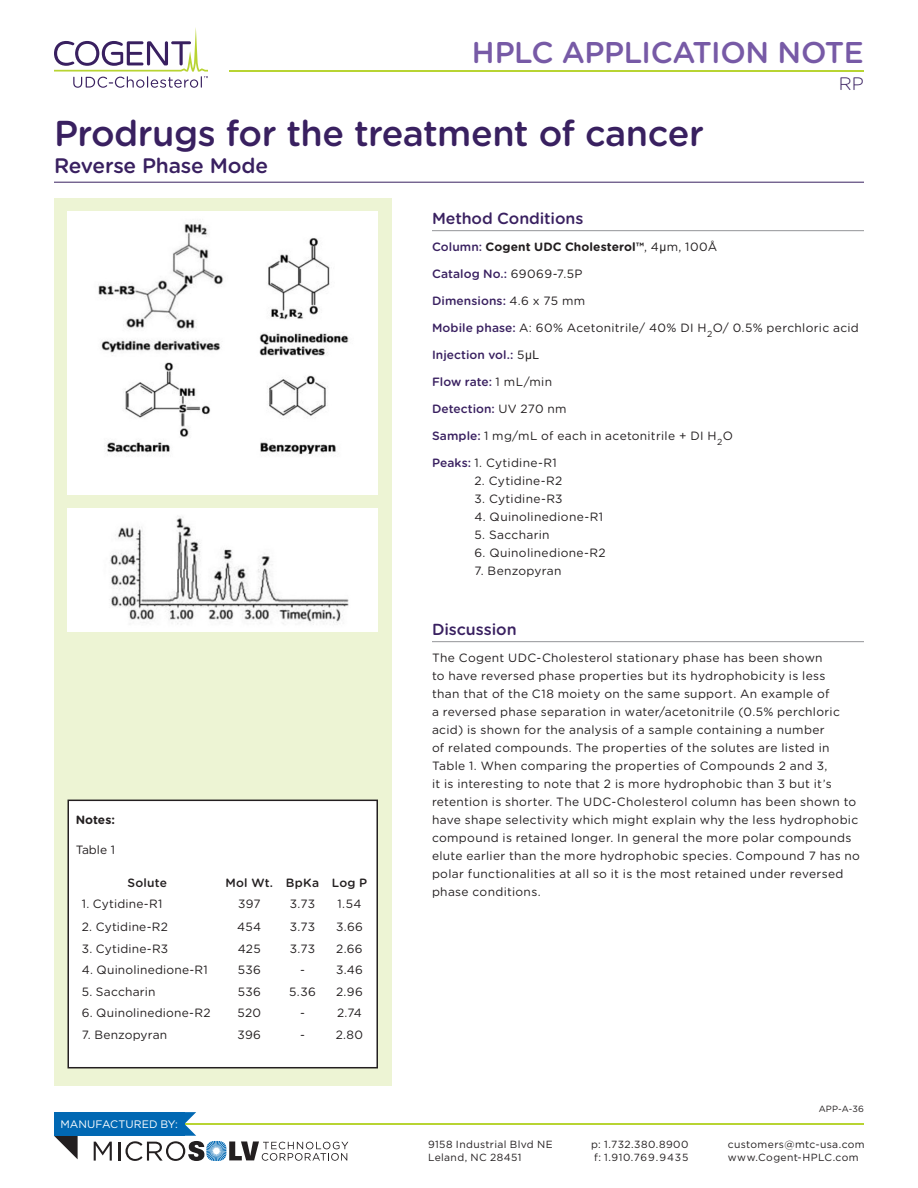
<style>
.page{position:relative;width:918px;height:1188px;background:#fff}
.page>*{position:absolute;margin:0;border:0;box-sizing:border-box;transform-origin:0 0}
.section_head{font:500 36px "Gotham Rounded";letter-spacing:-.015em;color:#392060}
.t1{font:500 30px "Gotham Rounded";letter-spacing:-.015em;color:#775aa6}
.section_subhead{font:500 21px "Gotham Rounded";letter-spacing:-.015em;color:#392060}
.t2{font:300 18px "Gotham Rounded";color:#392060}
.content_subhead-rule{font:500 16.05px "Gotham Rounded";letter-spacing:-.005em;color:#392060}
.content{font:12px/18px "Gotham Rounded";letter-spacing:.025em;color:#231f20}
.content-2{font:500 12px "Gotham Rounded";letter-spacing:.005em;color:#392060}
.content-3{font:700 12px "Gotham Rounded";letter-spacing:.005em;color:#231f20}
.t3{font:500 12px "Gotham Rounded";letter-spacing:.015em;color:#231f20}
.t4{font:10.8px "Gotham";color:#fff}
.t5{font:10.35px/12.5px "Gotham";letter-spacing:.035em;color:#231f20}
.t6{font:9px "Gotham Rounded";color:#231f20}
.s1{font-weight:500;color:#392060}
.s2{font-weight:400}
.s3{font-family:"Arial";font-weight:400}
.s4{font-weight:400;color:#231f20}
.s5{font-family:"Arial";font-weight:400;color:#231f20}
</style>
<div class="page">
<hr style="left:159px;top:1123px;width:705px;height:2px;background:#b8d432">
<hr style="left:229px;top:70px;width:635px;height:2px;background:#b8d432">
<svg style="left:54px;top:1136px;width:24px;height:23px"></svg>
<div style="left:54px;top:1112px;width:130px;height:24px;background:#0168b3"></div>
<svg style="left:94px;top:1142px;width:18px;height:19px"></svg>
<svg style="left:118px;top:1112px;width:230px;height:49px"></svg>
<div style="left:54px;top:198px;width:338px;height:887px;background:#edf4d4"></div>
<div style="left:67px;top:508px;width:311px;height:124px;background:#fff"></div>
<img style="left:109px;top:516px;width:240px;height:109px">
<svg style="left:54px;top:28px;width:154px;height:60px"></svg>
<hr style="left:54px;top:182px;width:810px;height:1px;background:#392060">
<hr style="left:432px;top:230px;width:432px;height:1px;background:#939598">
<hr style="left:432px;top:641px;width:432px;height:1px;background:#939598">
<div style="left:67px;top:212px;width:311px;height:283px;background:#fff"></div>
<img style="left:98px;top:224px;width:251px;height:231px">
<div style="left:68px;top:800px;width:309px;height:268px;background:#fff"></div>
<div style="left:68px;top:800px;width:310px;height:268px;border:2px solid #231f20"></div>
<h2 class="t1" style="left:472px;top:31px;width:394px">HPLC APPLICATION NOTE</h2>
<p class="t2" style="left:839px;top:72px;width:27px">RP</p>
<p class="section_head" style="left:54px;top:107px;width:651px">Prodrugs for the treatment of cancer</p>
<p class="section_subhead" style="left:54px;top:150px;width:216px">Reverse Phase Mode</p>
<p class="content_subhead-rule" style="left:432px;top:207px;width:153px">Method Conditions</p>
<p class="content-3" style="left:432px;top:238px;width:287px"><span class="s1">Column:</span> Cogent UDC Cholesterol™<span class="s2">, 4</span><span class="s3">µ</span><span class="s2">m, 100Å</span></p>
<p class="content-2" style="left:432px;top:265px;width:152px">Catalog No.: <span class="s4">69069-7.5P</span></p>
<p class="content-2" style="left:432px;top:292px;width:155px">Dimensions: <span class="s4">4.6 x 75 mm</span></p>
<p class="content" style="left:432px;top:319px;width:428px"><span class="s1">Mobile phase:</span> A: 60% Acetonitrile/ 40% DI H<sub>2</sub>O/ 0.5% perchloric acid</p>
<p class="content-2" style="left:432px;top:346px;width:109px">Injection vol.: <span class="s4">5</span><span class="s5">µL</span></p>
<p class="content-2" style="left:432px;top:373px;width:122px">Flow rate: <span class="s4">1 mL/min</span></p>
<p class="content-2" style="left:432px;top:400px;width:136px">Detection: <span class="s4">UV 270 nm</span></p>
<p class="content" style="left:432px;top:427px;width:302px"><span class="s1">Sample:</span> 1 mg/mL of each in acetonitrile + DI H<sub>2</sub>O</p>
<p class="content" style="left:432px;top:454px;width:126px"><span class="s1">Peaks:</span> 1. Cytidine-R1</p>
<p class="content" style="left:474px;top:472px;width:90px">2. Cytidine-R2</p>
<p class="content" style="left:474px;top:490px;width:90px">3. Cytidine-R3</p>
<p class="content" style="left:474px;top:508px;width:130px">4. Quinolinedione-R1</p>
<p class="content" style="left:474px;top:526px;width:77px">5. Saccharin</p>
<p class="content" style="left:474px;top:544px;width:133px">6. Quinolinedione-R2</p>
<p class="content" style="left:474px;top:562px;width:89px">7. Benzopyran</p>
<p class="content-3" style="left:76px;top:811px;width:41px">Notes:</p>
<p class="content" style="left:76px;top:840px;width:41px">Table 1</p>
<p class="t3" style="left:128px;top:874px;width:41px">Solute</p>
<p class="t3" style="left:226px;top:874px;width:143px">Mol Wt. BpKa Log P</p>
<p class="content" style="left:82px;top:895px;width:82px">1. Cytidine-R1</p>
<p class="content" style="left:238px;top:895px;width:24px">397</p>
<p class="content" style="left:290px;top:895px;width:27px">3.73</p>
<p class="content" style="left:338px;top:895px;width:25px">1.54</p>
<p class="content" style="left:82px;top:917px;width:88px">2. Cytidine-R2</p>
<p class="content" style="left:237px;top:917px;width:26px">454</p>
<p class="content" style="left:290px;top:917px;width:27px">3.73</p>
<p class="content" style="left:336px;top:917px;width:28px">3.66</p>
<p class="content" style="left:82px;top:939px;width:88px">3. Cytidine-R3</p>
<p class="content" style="left:238px;top:939px;width:24px">425</p>
<p class="content" style="left:290px;top:939px;width:27px">3.73</p>
<p class="content" style="left:336px;top:939px;width:28px">2.66</p>
<p class="content" style="left:82px;top:960px;width:128px">4. Quinolinedione-R1</p>
<p class="content" style="left:238px;top:960px;width:25px">536</p>
<p class="content" style="left:300px;top:960px;width:6px">-</p>
<p class="content" style="left:336px;top:960px;width:28px">3.46</p>
<p class="content" style="left:82px;top:982px;width:75px">5. Saccharin</p>
<p class="content" style="left:238px;top:982px;width:25px">536</p>
<p class="content" style="left:289px;top:982px;width:28px">5.36</p>
<p class="content" style="left:336px;top:982px;width:28px">2.96</p>
<p class="content" style="left:82px;top:1004px;width:130px">6. Quinolinedione-R2</p>
<p class="content" style="left:238px;top:1004px;width:25px">520</p>
<p class="content" style="left:300px;top:1004px;width:6px">-</p>
<p class="content" style="left:337px;top:1004px;width:26px">2.74</p>
<p class="content" style="left:82px;top:1025px;width:87px">7. Benzopyran</p>
<p class="content" style="left:238px;top:1025px;width:25px">396</p>
<p class="content" style="left:300px;top:1025px;width:6px">-</p>
<p class="content" style="left:336px;top:1025px;width:29px">2.80</p>
<p class="t4" style="left:60px;top:1118px;width:119px">MANUFACTURED BY:</p>
<p class="content_subhead-rule" style="left:432px;top:618px;width:86px">Discussion</p>
<p class="content" style="left:432px;top:649px;width:430px">The Cogent UDC-Cholesterol stationary phase has been shown<br>to have reversed phase properties but its hydrophobicity is less<br>than that of the C18 moiety on the same support. An example of<br>a reversed phase separation in water/acetonitrile (0.5% perchloric acid) is shown for the analysis of a sample containing a number<br>of related compounds. The properties of the solutes are listed in Table 1. When comparing the properties of Compounds 2 and 3,<br>it is interesting to note that 2 is more hydrophobic than 3 but it’s retention is shorter. The UDC-Cholesterol column has been shown to have shape selectivity which might explain why the less hydrophobic compound is retained longer. In general the more polar compounds elute earlier than the more hydrophobic species. Compound 7 has no polar functionalities at all so it is the most retained under reversed phase conditions.</p>
<p class="t6" style="left:819px;top:1102px;width:47px">APP-A-36</p>
<p class="t5" style="left:428px;top:1138px;width:126px">9158 Industrial Blvd NE<br>Leland, NC 28451</p>
<p class="t5" style="left:591px;top:1138px;width:99px">p: 1.732.380.8900 f: 1.910.769.9435</p>
<p class="t5" style="left:728px;top:1138px;width:138px">customers@mtc-usa.com www.Cogent-HPLC.com</p>
</div>
